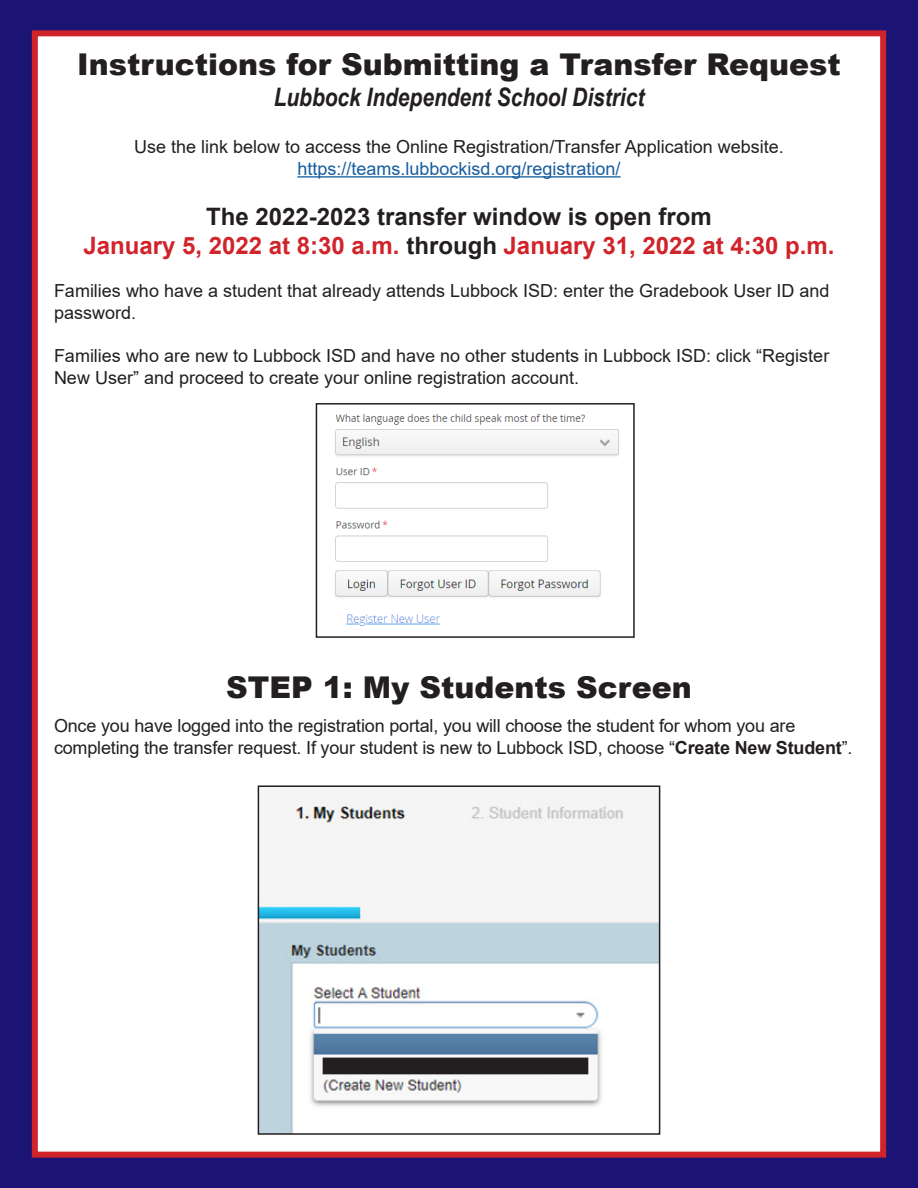
<style>
.page{position:relative;width:918px;height:1188px;background:#1c1475}
.page>*{position:absolute;margin:0;border:0;box-sizing:border-box;transform-origin:0 0}
.t1{font:900 30px "Arial";color:#231f20}
.t2{font:italic 700 25.5px "Arial Narrow";color:#231f20}
.t3{font:700 24px "Arial";color:#d1232a}
.t4{font:700 24px "Arial";color:#231f20}
.t5{font:18px/21.6px "Arial";color:#231f20}
.t6{font:18px "Arial";color:#175d9e}
.s1{color:#231f20}
.s2{font-weight:700}
</style>
<div class="page">
<div style="left:32px;top:30px;width:854px;height:1128px;background:#fff;border:6px solid #d1232a"></div>
<hr style="left:297px;top:176px;width:324px;height:2px;background:#175d9e">
<img style="left:335px;top:414px;width:284px;height:212px">
<div style="left:316px;top:403px;width:319px;height:235px;border:2px solid #231f20"></div>
<img style="left:261px;top:800px;width:396px;height:332px">
<div style="left:258px;top:785px;width:402px;height:350px;border:2px solid #231f20"></div>
<div style="left:323px;top:1058px;width:265px;height:16px;background:#231f20"></div>
<p class="t1" style="left:77px;top:43px;width:765px">Instructions for Submitting a Transfer Request</p>
<p class="t2" style="left:274px;top:78px;width:372px">Lubbock Independent School District</p>
<p class="t5" style="left:134px;top:136px;width:651px">Use the link below to access the Online Registration/Transfer Application website.</p>
<p class="t6" style="left:297px;top:156px;width:325px">https://teams.lubbockisd.org/registration/</p>
<p class="t4" style="left:206px;top:200px;width:507px">The 2022-2023 transfer window is open from</p>
<p class="t3" style="left:83px;top:229px;width:753px">January 5, 2022 at 8:30 a.m. <span class="s1">through</span> January 31, 2022 at 4:30 p.m.</p>
<p class="t5" style="left:54px;top:280px;width:777px">Families who have a student that already attends Lubbock ISD: enter the Gradebook User ID and password.</p>
<p class="t5" style="left:54px;top:345px;width:777px">Families who are new to Lubbock ISD and have no other students in Lubbock ISD: click “Register<br>New User” and proceed to create your online registration account.</p>
<p class="t1" style="left:226px;top:665px;width:467px">STEP 1: My Students Screen</p>
<p class="t5" style="left:54px;top:715px;width:800px">Once you have logged into the registration portal, you will choose the student for whom you are completing the transfer request. If your student is new to Lubbock ISD, choose “<span class="s2">Create New Student</span>”.</p>
</div>
